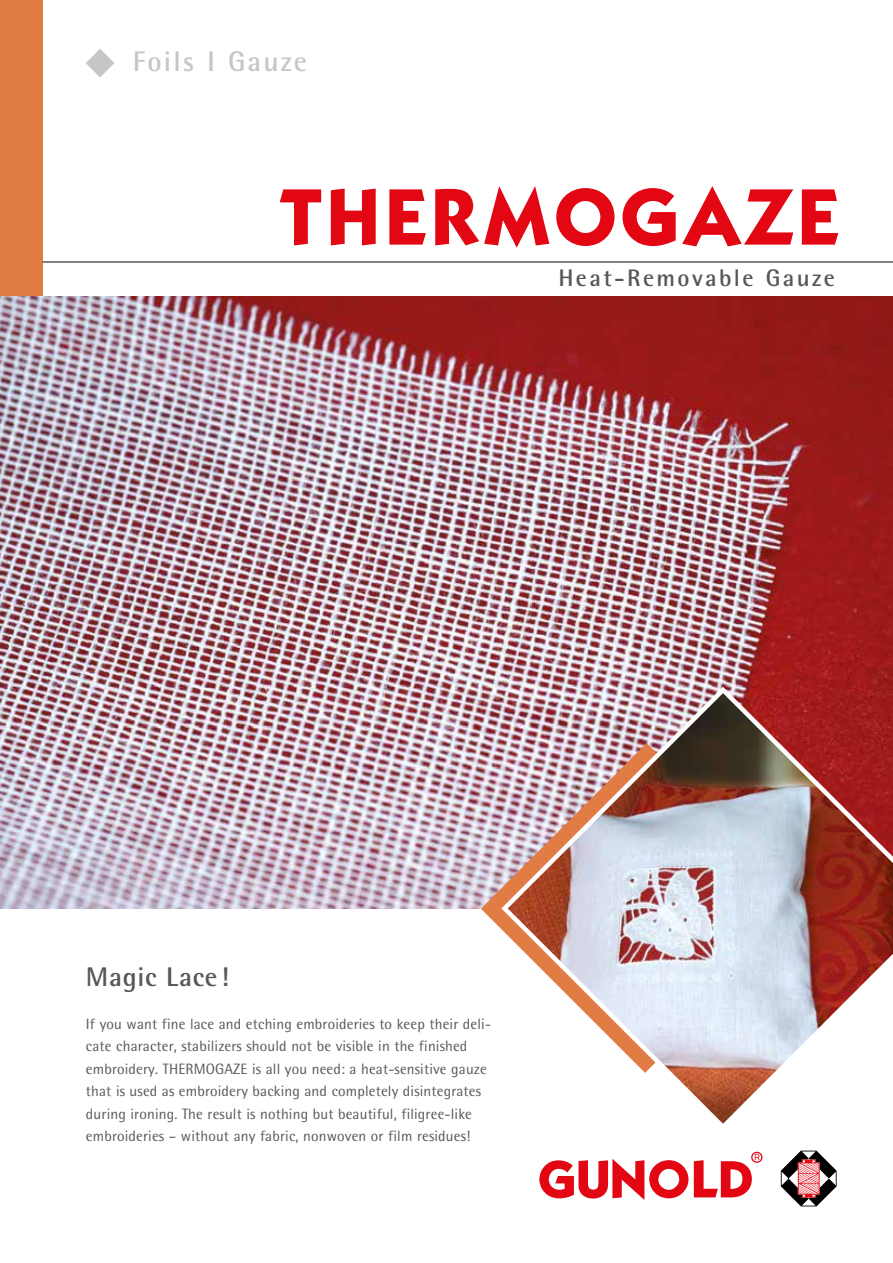
<style>
.page{position:relative;width:893px;height:1263px;background:#fff}
.page>*{position:absolute;margin:0;border:0;box-sizing:border-box;transform-origin:0 0}
.t1{font:700 82.8px "Kabel EF";letter-spacing:.035em;color:#e30613}
.t2{font:700 28.35px "Rotis Semi Sans Pro";letter-spacing:.075em;color:#c6c6c6}
.t3{font:700 27px "Rotis Semi Sans Pro";letter-spacing:.025em;color:#575756}
.t4{font:700 24px "Rotis Semi Sans Pro";letter-spacing:.1em;color:#575756}
.t5{font:15px/22.5px "Rotis Semi Sans Pro";letter-spacing:.01em;color:#575756}
</style>
<div class="page">
<svg style="left:86px;top:49px;width:28px;height:28px"></svg>
<div style="left:0;top:0;width:43px;height:297px;background:#e07c44"></div>
<hr style="left:43px;top:261px;width:850px;height:2px;background:#575756">
<svg style="left:539px;top:1152px;width:223px;height:48px"></svg>
<svg style="left:781px;top:1150px;width:56px;height:56px"></svg>
<img style="left:0;top:297px;width:893px;height:611px">
<img style="left:481px;top:743px;width:17px;height:183px">
<img style="left:498px;top:684px;width:395px;height:440px">
<h2 class="t2" style="left:133px;top:44px;width:176px">Foils I Gauze</h2>
<h1 class="t1" style="left:279px;top:165px;width:562px">THERMOGAZE</h1>
<h3 class="t4" style="left:558px;top:263px;width:278px">Heat-Removable Gauze</h3>
<h3 class="t3" style="left:86px;top:960px;width:144px">Magic Lace!</h3>
<p class="t5" style="left:86px;top:1012px;width:407px">If you want fine lace and etching embroideries to keep their deli&shy;cate character, stabilizers should not be visible in the finished embroidery. THERMOGAZE is all you need: a heat-sensitive gauze that is used as embroidery backing and completely disintegrates during ironing. The result is nothing but beautiful, filigree-like embroideries – without any fabric, nonwoven or film residues!</p>
</div>
